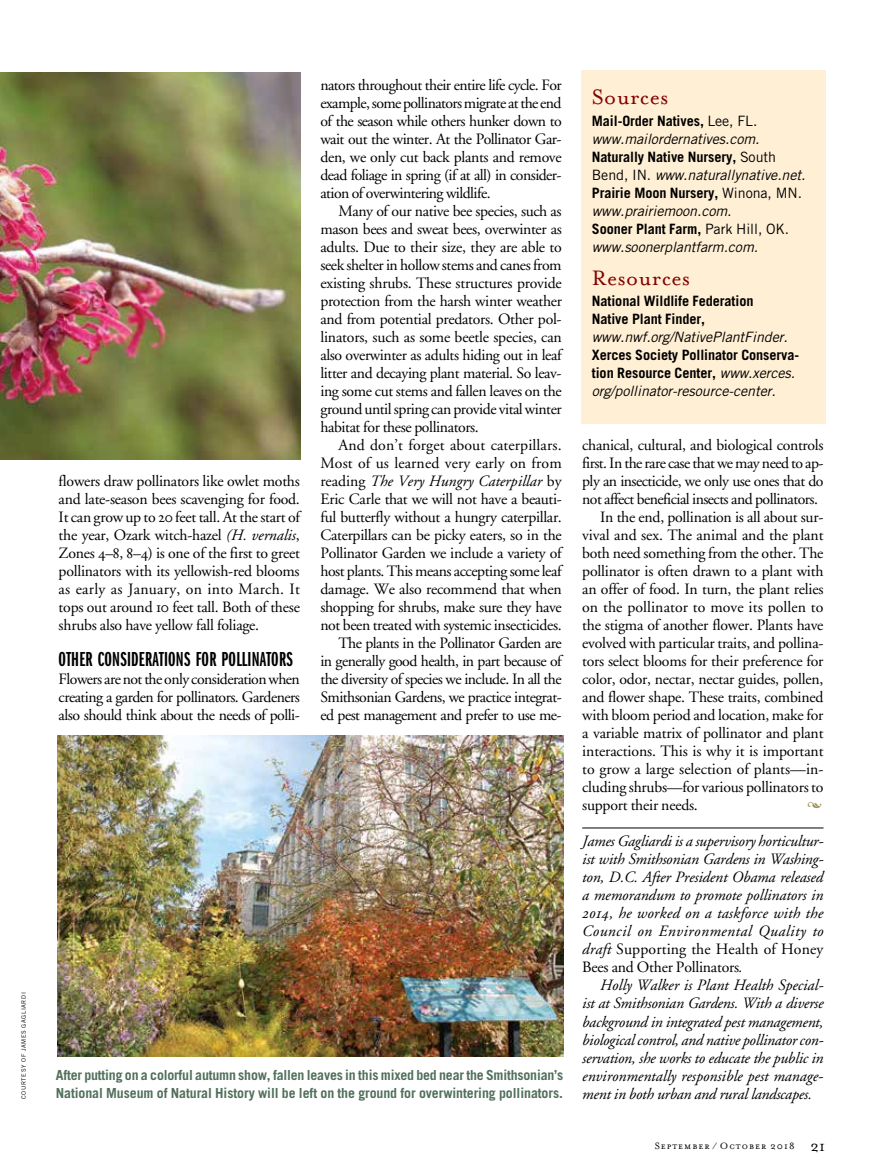
<style>
.page{position:relative;width:891px;height:1175px;background:#fff}
.page>*{position:absolute;margin:0;border:0;box-sizing:border-box;transform-origin:0 0}
.t1{font:24px "Mrs Eaves Roman";letter-spacing:.02em;color:#820000}
.t2{font:21px "Franklin Gothic Demi X Comp";letter-spacing:.01em;color:#000}
.t3{font:15.75px/18px "Adobe Garamond Regular Os F";letter-spacing:-.015em;color:#000;text-align:justify}
.t4{font:15.75px/18px "Adobe Garamond Italic Os F";color:#000;text-align:justify}
.t5{font:15.75px/18px "Adobe Garamond Regular Os F";letter-spacing:.01em;color:#000;text-align:right}
.t6{font:15.75px "Adobe Garamond Regular Os F";letter-spacing:-.035em;color:#000}
.t7{font:15.75px "Adobe Garamond Regular Os F";letter-spacing:.005em;color:#000}
.t8{font:italic 14.25px/18px "Trade Gothic";letter-spacing:-.005em;color:#000}
.t9{font:700 14.25px/18px "Trade Gothic";letter-spacing:-.005em;color:#000}
.t10{font:700 13.8px/18px "Trade Gothic";letter-spacing:-.005em;color:#516f5b}
.t11{font:10.5px "Mrs Eaves Small Caps";letter-spacing:.095em;color:#000}
.t12{font:6px "Trade Gothic";letter-spacing:.095em;color:#000}
.s1{font-family:"Adobe Garamond Italic Os F"}
.s2{font-family:"Adobe Garamond Regular Os F"}
.s3{font-weight:700;font-style:normal}
.s4{font-style:normal}
.s5{font-weight:400;font-style:italic}
.s6{font-family:"Mrs Eaves Roman"}
.s7{font-family:"Mrs Eaves Roman";font-size:16.5px}
</style>
<div class="page">
<hr style="left:582px;top:827px;width:242px;height:1px;background:#000">
<div style="left:581px;top:70px;width:245px;height:353px;background:#ffefd4"></div>
<img style="left:0;top:72px;width:301px;height:387px">
<img style="left:57px;top:735px;width:506px;height:321px">
<p class="t12" style="left:20px;top:1051px;width:60px;rotate:-90deg">james gag liardi</p>
<p class="t12" style="left:20px;top:1098px;width:46px;rotate:-90deg">courtesy of</p>
<p class="t3" style="left:59px;top:472px;width:243px">flowers draw pollinators like owlet moths and late-season bees scavenging for food.<br>It can grow up to 20 feet tall. At the start of the year, Ozark witch-hazel <span class="s1">(H. vernalis</span>, Zones 4–8, 8–4) is one of the first to greet pollinators with its yellowish-red blooms as early as January, on into March. It tops out around 10 feet tall. Both of these shrubs also have yellow fall foliage.</p>
<h2 class="t2" style="left:59px;top:648px;width:235px">OTHER CONSIDERATIONS FOR POLLINATORS</h2>
<p class="t3" style="left:59px;top:670px;width:243px">Flowers are not the only consideration when creating a garden for pollinators. Gardeners also should think about the needs of polli-</p>
<p class="t3" style="left:320px;top:76px;width:243px">nators throughout their entire life cycle. For example, some pollinators migrate at the end of the season while others hunker down to wait out the winter. At the Pollinator Gar&shy;den, we only cut back plants and remove dead foliage in spring (if at all) in consider&shy;ation of overwintering wildlife.</p>
<p class="t3" style="left:320px;top:202px;width:243px;text-indent:18px">Many of our native bee species, such as mason bees and sweat bees, overwinter as adults. Due to their size, they are able to seek shelter in hollow stems and canes from existing shrubs. These structures provide protection from the harsh winter weather and from potential predators. Other pol&shy;linators, such as some beetle species, can also overwinter as adults hiding out in leaf litter and decaying plant material. So leav&shy;ing some cut stems and fallen leaves on the ground until spring can provide vital winter habitat for these pollinators.</p>
<p class="t5" style="left:320px;top:436px;width:243px">And don’t forget about caterpillars.<br>Most of us learned very early on from</p>
<p class="t4" style="left:320px;top:473px;width:243px"><span class="s2">reading</span> The Very Hungry Caterpillar <span class="s2">by</span></p>
<p class="t3" style="left:320px;top:490px;width:243px;text-align:right">Eric Carle that we will not have a beauti&shy;ful butterfly without a hungry caterpillar.<br>Caterpillars can be picky eaters, so in the Pollinator Garden we include a variety of host plants. This means accepting some leaf damage. We also recommend that when shopping for shrubs, make sure they have not been treated with systemic insecticides.<br>The plants in the Pollinator Garden are<br>in generally good health, in part because of the diversity of species we include. In all the Smithsonian Gardens, we practice integrat&shy;ed pest management and prefer to use me-</p>
<p class="t10" style="left:56px;top:1066px;width:509px">After putting on a colorful autumn show, fallen leaves in this mixed bed near the Smithsonian’s<br>National Museum of Natural History will be left on the ground for overwintering pollinators.</p>
<h1 class="t1" style="left:592px;top:83px;width:78px">Sources</h1>
<p class="t8" style="left:592px;top:112px;width:215px"><span class="s3">Mail-Order Natives,</span> <span class="s4">Lee, FL. </span>www.mailordernatives.com.<br><span class="s3">Naturally Native Nursery,</span> <span class="s4">South<br>B end, IN .</span> www.naturallynative.net.<br><span class="s3">Prairie Moon Nursery,</span> <span class="s4">Winona, MN . </span>www.prairiemoon.com.<br><span class="s3">Sooner Plant Farm,</span> <span class="s4">Park Hill, OK . </span>www.soonerplantfarm.com.</p>
<h1 class="t1" style="left:592px;top:265px;width:100px">Resources</h1>
<p class="t9" style="left:592px;top:292px;width:163px">National Wildlife Federation<br>Native Plant Finder,</p>
<p class="t8" style="left:592px;top:328px;width:197px">www.nwf.org/NativePlantFinder.</p>
<p class="t9" style="left:592px;top:346px;width:209px">Xerces Society Pollinator Conserva&shy;tion Resource Center, <span class="s5">www.xerces. org/pollinator-resource-center.</span></p>
<p class="t3" style="left:582px;top:436px;width:243px">chanical, cultural, and biological controls</p>
<p class="t6" style="left:582px;top:455px;width:243px">first. In the rare case that we may need to ap-</p>
<p class="t6" style="left:582px;top:473px;width:243px">ply an insecticide, we only use ones that do</p>
<p class="t6" style="left:582px;top:491px;width:237px">not affect beneficial insects and pollinators.</p>
<p class="t3" style="left:600px;top:508px;width:225px">In the end, pollination is all about sur-</p>
<p class="t3" style="left:582px;top:526px;width:243px">vival and sex. The animal and the plant</p>
<p class="t3" style="left:582px;top:544px;width:243px">both need something from the other. The</p>
<p class="t3" style="left:582px;top:562px;width:243px">pollinator is often drawn to a plant with</p>
<p class="t3" style="left:582px;top:580px;width:243px">an offer of food. In turn, the plant relies</p>
<p class="t7" style="left:582px;top:599px;width:243px">on the pollinator to move its pollen to</p>
<p class="t3" style="left:582px;top:616px;width:243px">the stigma of another flower. Plants have</p>
<p class="t3" style="left:582px;top:634px;width:243px">evolved with particular traits, and pollina-</p>
<p class="t3" style="left:582px;top:652px;width:243px">tors select blooms for their preference for</p>
<p class="t3" style="left:582px;top:670px;width:243px">color, odor, nectar, nectar guides, pollen,</p>
<p class="t3" style="left:582px;top:688px;width:243px">and flower shape. These traits, combined</p>
<p class="t3" style="left:582px;top:706px;width:243px">with bloom period and location, make for</p>
<p class="t3" style="left:582px;top:724px;width:243px">a variable matrix of pollinator and plant</p>
<p class="t3" style="left:582px;top:742px;width:243px">interactions. This is why it is important</p>
<p class="t3" style="left:582px;top:760px;width:243px">to grow a large selection of plants—in-</p>
<p class="t3" style="left:582px;top:778px;width:243px">cluding shrubs—for various pollinators to</p>
<p class="t3" style="left:582px;top:796px;width:117px">support their needs.</p>
<p class="t4" style="left:582px;top:833px;width:243px">James Gagliardi is a supervisory horticultur&shy;ist with Smithsonian Gardens in Washing&shy;ton, D.C. After President Obama released a memorandum to promote pollinators in 2014, he worked on a taskforce with the Council on Environmental Quality to</p>
<p class="t5" style="left:582px;top:940px;width:243px;text-align:left"><span class="s1">draft</span> Supporting the Health of Honey<br>Bees and Other Pollinators<span class="s1">.</span></p>
<p class="t4" style="left:582px;top:977px;width:243px;text-indent:18px">Holly Walker is Plant Health Special&shy;ist at Smithsonian Gardens. With a diverse background in integrated pest management, biological control, and native pollinator con&shy;servation, she works to educate the public in environmentally responsible pest manage-</p>
<p class="t4" style="left:582px;top:1085px;width:231px">ment in both urban and rural landscapes.</p>
<p class="t11" style="left:655px;top:1140px;width:172px">September / October <span class="s6">2018</span> <span class="s7">21</span></p>
</div>
